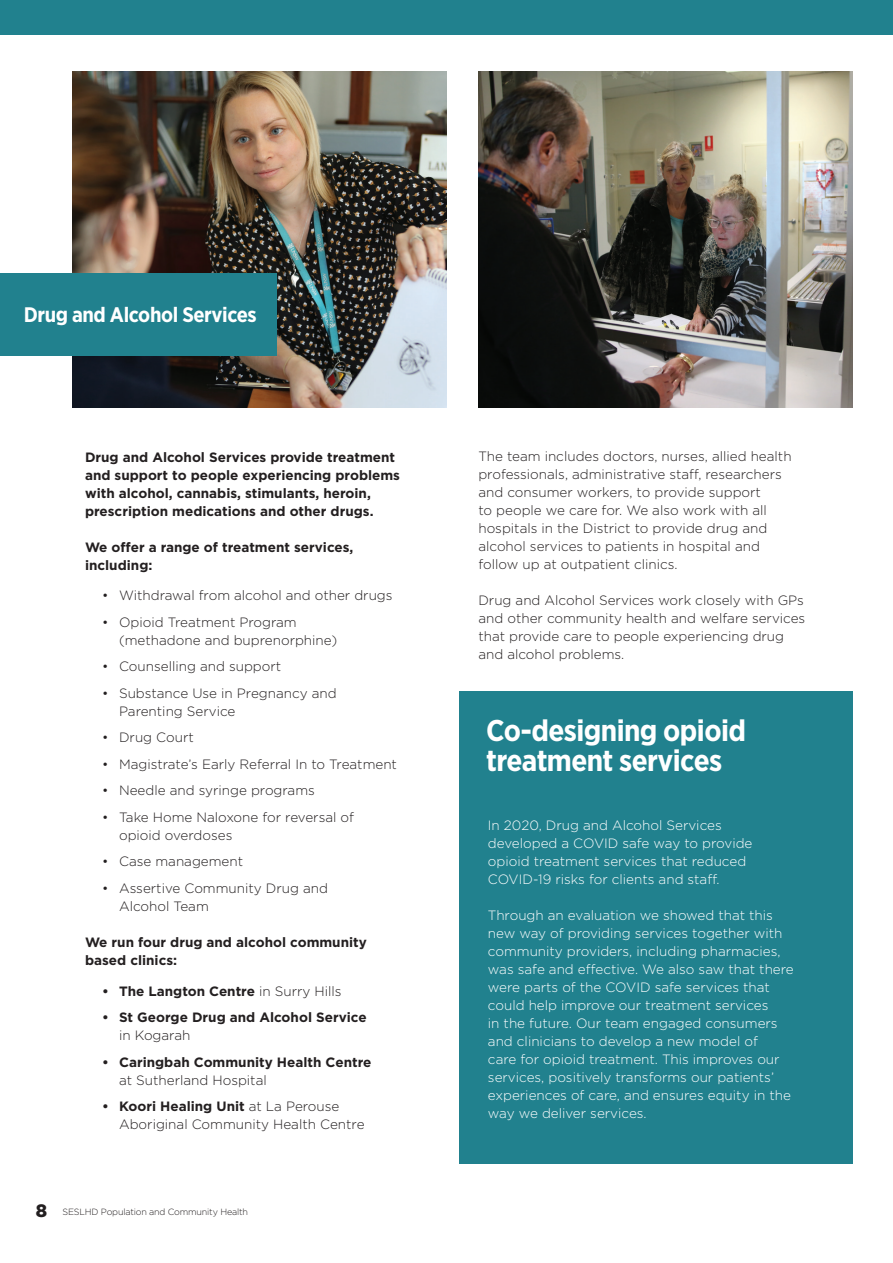
<style>
.page{position:relative;width:893px;height:1263px;background:#fff}
.page>*{position:absolute;margin:0;border:0;box-sizing:border-box;transform-origin:0 0}
.t1{font:700 30px/30px "Gotham Narrow";letter-spacing:-.02em;color:#fff}
.t2{font:700 21px "Gotham Narrow";letter-spacing:-.02em;color:#fff}
.t3{font:300 13.5px/18px "Gotham";color:#231f20}
.t4{font:300 13.5px/18px "Gotham";color:#fff}
.t5{font:700 13.5px/18px "Gotham";color:#231f20}
.t6{font:300 9px "Gotham";letter-spacing:-.02em;color:#231f20}
.s1{font-weight:300}
.s2{font-weight:700}
.s3{font-weight:900;font-size:18px}
</style>
<div class="page">
<div style="left:459px;top:691px;width:394px;height:472px;background:#21818e"></div>
<img style="left:72px;top:72px;width:374px;height:335px">
<div style="left:0;top:274px;width:276px;height:82px;background:#21818e"></div>
<img style="left:478px;top:72px;width:375px;height:335px">
<div style="left:0;top:0;width:893px;height:34px;background:#21818e"></div>
<hr style="left:892px;top:0;width:1px;height:34px;background:#6f5ea9">
<h2 class="t2" style="left:24px;top:301px;width:235px">Drug and Alcohol Services</h2>
<p class="t5" style="left:85px;top:448px;width:317px">Drug and Alcohol Services provide treatment and support to people experiencing problems with alcohol, cannabis, stimulants, heroin, prescription medications and other drugs.</p>
<p class="t5" style="left:85px;top:538px;width:270px">We offer a range of treatment services, including:</p>
<p class="t3" style="left:102px;top:586px;width:292px">• Withdrawal from alcohol and other drugs</p>
<p class="t3" style="left:119px;top:613px;width:220px;text-indent:-17px">• Opioid Treatment Program (methadone and buprenorphine)</p>
<p class="t3" style="left:102px;top:657px;width:181px">• Counselling and support</p>
<p class="t3" style="left:119px;top:684px;width:219px;text-indent:-17px">• Substance Use in Pregnancy and<br>Parenting Service</p>
<p class="t3" style="left:102px;top:728px;width:93px">• Drug Court</p>
<p class="t3" style="left:102px;top:755px;width:296px">• Magistrate’s Early Referral In to Treatment</p>
<p class="t3" style="left:102px;top:781px;width:214px">• Needle and syringe programs</p>
<p class="t3" style="left:119px;top:808px;width:236px;text-indent:-17px">• Take Home Naloxone for reversal of opioid overdoses</p>
<p class="t3" style="left:102px;top:852px;width:143px">• Case management</p>
<p class="t3" style="left:119px;top:879px;width:210px;text-indent:-17px">• Assertive Community Drug and<br>Alcohol Team</p>
<p class="t5" style="left:85px;top:933px;width:283px">We run four drug and alcohol community based clinics:</p>
<p class="t5" style="left:102px;top:982px;width:241px">• The Langton Centre <span class="s1">in Surry Hills</span></p>
<p class="t5" style="left:102px;top:1008px;width:266px">• St George Drug and Alcohol Service</p>
<p class="t3" style="left:119px;top:1026px;width:73px">in Kogarah</p>
<p class="t5" style="left:102px;top:1053px;width:271px">• Caringbah Community Health Centre</p>
<p class="t3" style="left:119px;top:1070px;width:149px">at Sutherland Hospital</p>
<p class="t3" style="left:119px;top:1097px;width:247px;text-indent:-17px"><span class="s2">• Koori Healing Unit</span> at La Perouse<br>Aboriginal Community Health Centre</p>
<p class="t6" style="left:36px;top:1206px;width:214px"><span class="s3">8</span> SESLHD Population and Community Health</p>
<p class="t3" style="left:478px;top:447px;width:315px">The team includes doctors, nurses, allied health professionals, administrative staff, researchers and consumer workers, to provide support<br>to people we care for. We also work with all hospitals in the District to provide drug and alcohol services to patients in hospital and follow up at outpatient clinics.</p>
<p class="t3" style="left:478px;top:591px;width:328px">Drug and Alcohol Services work closely with GPs and other community health and welfare services that provide care to people experiencing drug and alcohol problems.</p>
<h1 class="t1" style="left:486px;top:715px;width:261px">Co-designing opioid treatment services</h1>
<p class="t4" style="left:488px;top:816px;width:266px">In 2020, Drug and Alcohol Services developed a COVID safe way to provide opioid treatment services that reduced COVID-19 risks for clients and staff.</p>
<p class="t4" style="left:488px;top:906px;width:307px">Through an evaluation we showed that this new way of providing services together with community providers, including pharmacies, was safe and effective. We also saw that there were parts of the COVID safe services that could help improve our treatment services<br>in the future. Our team engaged consumers and clinicians to develop a new model of<br>care for opioid treatment. This improves our services, positively transforms our patients’ experiences of care, and ensures equity in the way we deliver services.</p>
</div>
